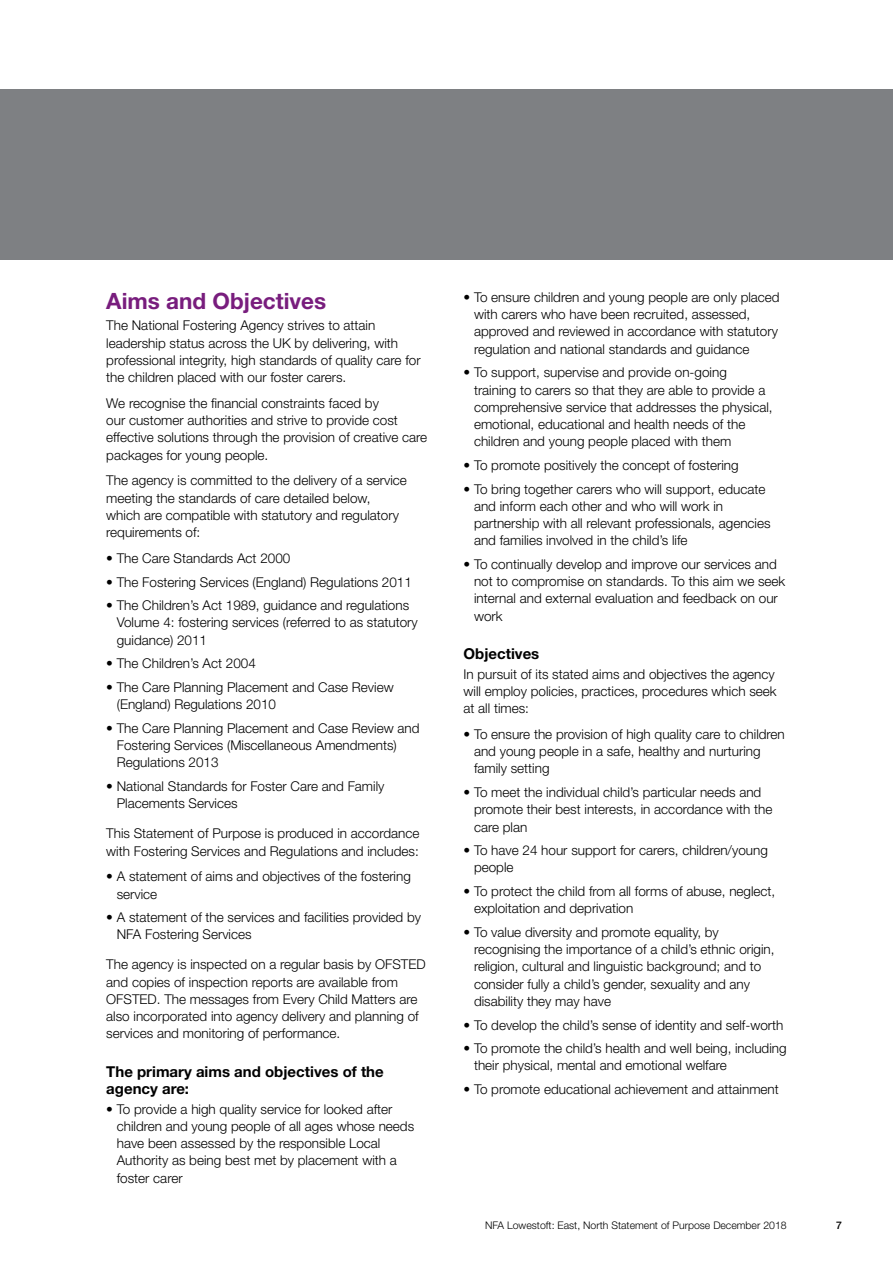
<style>
.page{position:relative;width:893px;height:1263px;background:#fff}
.page>*{position:absolute;margin:0;border:0;box-sizing:border-box;transform-origin:0 0}
.t1{font:700 22.5px "Helvetica Neue";color:#781d7d}
.t2{font:700 15px/17.2px "Helvetica Neue";color:#000}
.t3{font:300 13.5px/17.2px "Helvetica Neue";color:#000}
.t4{font:300 10.5px "Helvetica Neue";color:#000}
.t5{font:500 10.5px "Helvetica Neue";color:#000}
</style>
<div class="page">
<div style="left:0;top:89px;width:893px;height:170px;background:#7e8083"></div>
<h1 class="t1" style="left:106px;top:287px;width:221px">Aims and Objectives</h1>
<p class="t3" style="left:106px;top:317px;width:316px">The National Fostering Agency strives to attain leadership status across the UK by delivering, with professional integrity, high standards of quality care for the children placed with our foster carers.</p>
<p class="t3" style="left:106px;top:394px;width:322px">We recognise the financial constraints faced by<br>our customer authorities and strive to provide cost effective solutions through the provision of creative care packages for young people.</p>
<p class="t3" style="left:106px;top:472px;width:302px">The agency is committed to the delivery of a service meeting the standards of care detailed below, which are compatible with statutory and regulatory requirements of:</p>
<p class="t3" style="left:106px;top:549px;width:186px">• The Care Standards Act 2000</p>
<p class="t3" style="left:106px;top:573px;width:307px">• The Fostering Services (England) Regulations 2011</p>
<p class="t3" style="left:117px;top:596px;width:302px;text-indent:-11px">• The Children’s Act 1989, guidance and regulations<br>Volume 4: fostering services (referred to as statutory guidance) 2011</p>
<p class="t3" style="left:106px;top:655px;width:151px">• The Children’s Act 2004</p>
<p class="t3" style="left:117px;top:678px;width:278px;text-indent:-11px">• The Care Planning Placement and Case Review (England) Regulations 2010</p>
<p class="t3" style="left:117px;top:719px;width:304px;text-indent:-11px">• The Care Planning Placement and Case Review and<br>Fostering Services (Miscellaneous Amendments)<br>Regulations 2013</p>
<p class="t3" style="left:117px;top:777px;width:269px;text-indent:-11px">• National Standards for Foster Care and Family<br>Placements Services</p>
<p class="t3" style="left:106px;top:824px;width:315px">This Statement of Purpose is produced in accordance with Fostering Services and Regulations and includes:</p>
<p class="t3" style="left:117px;top:867px;width:296px;text-indent:-11px">• A statement of aims and objectives of the fostering service</p>
<p class="t3" style="left:117px;top:908px;width:306px;text-indent:-11px">• A statement of the services and facilities provided by<br>NFA Fostering Services</p>
<p class="t3" style="left:106px;top:956px;width:321px">The agency is inspected on a regular basis by OFSTED and copies of inspection reports are available from OFSTED. The messages from Every Child Matters are also incorporated into agency delivery and planning of services and monitoring of performance.</p>
<p class="t2" style="left:106px;top:1062px;width:279px">The primary aims and objectives of the agency are:</p>
<p class="t3" style="left:117px;top:1100px;width:299px;text-indent:-11px">• To provide a high quality service for looked after children and young people of all ages whose needs have been assessed by the responsible Local Authority as being best met by placement with a foster carer</p>
<p class="t3" style="left:474px;top:288px;width:307px;text-indent:-11px">• To ensure children and young people are only placed with carers who have been recruited, assessed, approved and reviewed in accordance with statutory regulation and national standards and guidance</p>
<p class="t3" style="left:474px;top:364px;width:300px;text-indent:-11px">• To support, supervise and provide on-going<br>training to carers so that they are able to provide a comprehensive service that addresses the physical, emotional, educational and health needs of the children and young people placed with them</p>
<p class="t3" style="left:463px;top:456px;width:277px">• To promote positively the concept of fostering</p>
<p class="t3" style="left:474px;top:480px;width:298px;text-indent:-11px">• To bring together carers who will support, educate and inform each other and who will work in partnership with all relevant professionals, agencies and families involved in the child’s life</p>
<p class="t3" style="left:474px;top:555px;width:313px;text-indent:-11px">• To continually develop and improve our services and not to compromise on standards. To this aim we seek internal and external evaluation and feedback on our work</p>
<p class="t2" style="left:463px;top:645px;width:77px">Objectives</p>
<p class="t3" style="left:463px;top:665px;width:315px">In pursuit of its stated aims and objectives the agency will employ policies, practices, procedures which seek at all times:</p>
<p class="t3" style="left:474px;top:725px;width:312px;text-indent:-11px">• To ensure the provision of high quality care to children and young people in a safe, healthy and nurturing family setting</p>
<p class="t3" style="left:474px;top:783px;width:300px;text-indent:-11px">• To meet the individual child’s particular needs and promote their best interests, in accordance with the care plan</p>
<p class="t3" style="left:474px;top:841px;width:295px;text-indent:-11px">• To have 24 hour support for carers, children/young people</p>
<p class="t3" style="left:474px;top:882px;width:303px;text-indent:-11px">• To protect the child from all forms of abuse, neglect, exploitation and deprivation</p>
<p class="t3" style="left:474px;top:923px;width:302px;text-indent:-11px">• To value diversity and promote equality, by recognising the importance of a child’s ethnic origin, religion, cultural and linguistic background; and to consider fully a child’s gender, sexuality and any disability they may have</p>
<p class="t3" style="left:463px;top:1016px;width:321px">• To develop the child’s sense of identity and self-worth</p>
<p class="t3" style="left:474px;top:1039px;width:314px;text-indent:-11px">• To promote the child’s health and well being, including their physical, mental and emotional welfare</p>
<p class="t3" style="left:463px;top:1080px;width:317px">• To promote educational achievement and attainment</p>
<p class="t4" style="left:485px;top:1218px;width:303px">NFA Lowestoft: East, North Statement of Purpose December 2018</p>
<p class="t5" style="left:836px;top:1218px;width:7px">7</p>
</div>
